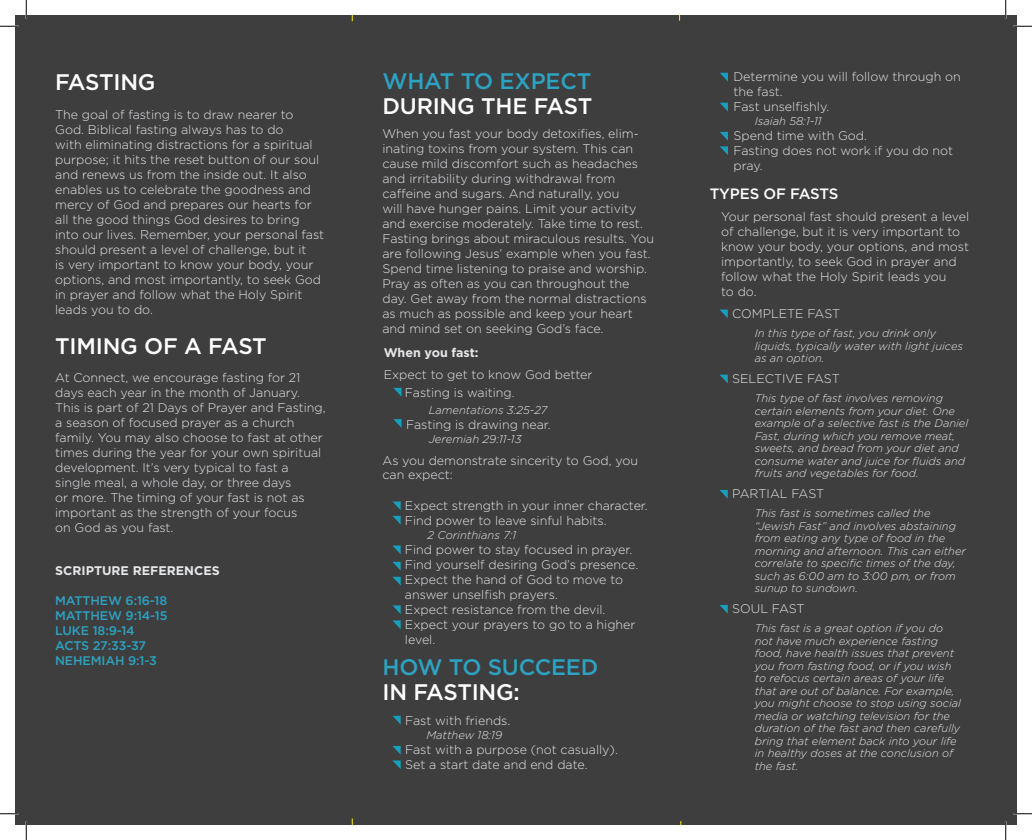
<style>
.page{position:relative;width:1032px;height:840px;background:#fff}
.page>*{position:absolute;margin:0;border:0;box-sizing:border-box;transform-origin:0 0}
.t1{font:500 22.5px "Gotham";letter-spacing:-.01em;color:#fff}
.t2{font:500 22.5px "Gotham";letter-spacing:-.01em;color:#2da2c1}
.t3{font:500 15px "Gotham";color:#fff}
.t4{font:300 12.5px/15px "Gotham";color:#e6e7e9}
.t5{font:500 12.5px/15px "Gotham";letter-spacing:-.01em;color:#2da2c1}
.t6{font:700 12.5px "Gotham";color:#e6e7e9}
.t7{font:italic 300 11.25px "Gotham";color:#e6e7e9}
.t8{font:italic 300 11.12px/12.5px "Gotham";color:#e6e7e9}
</style>
<div class="page">
<div style="left:15px;top:15px;width:1001px;height:810px;background:#3e3e3f"></div>
<svg style="left:392px;top:501px;width:8px;height:9px"></svg>
<svg style="left:392px;top:516px;width:8px;height:8px"></svg>
<svg style="left:393px;top:546px;width:7px;height:8px"></svg>
<svg style="left:393px;top:562px;width:7px;height:8px"></svg>
<svg style="left:393px;top:577px;width:7px;height:8px"></svg>
<svg style="left:392px;top:605px;width:8px;height:9px"></svg>
<svg style="left:392px;top:620px;width:8px;height:9px"></svg>
<svg style="left:720px;top:73px;width:7px;height:8px"></svg>
<svg style="left:720px;top:103px;width:7px;height:8px"></svg>
<svg style="left:720px;top:132px;width:7px;height:22px"></svg>
<svg style="left:393px;top:388px;width:8px;height:8px"></svg>
<svg style="left:393px;top:419px;width:8px;height:8px"></svg>
<svg style="left:720px;top:310px;width:7px;height:8px"></svg>
<svg style="left:720px;top:375px;width:7px;height:8px"></svg>
<svg style="left:720px;top:490px;width:7px;height:8px"></svg>
<svg style="left:393px;top:716px;width:7px;height:8px"></svg>
<svg style="left:392px;top:746px;width:8px;height:8px"></svg>
<svg style="left:720px;top:605px;width:7px;height:8px"></svg>
<svg style="left:393px;top:761px;width:7px;height:8px"></svg>
<svg style="left:0;top:25px;width:19px;height:2px"></svg>
<svg style="left:1013px;top:25px;width:18px;height:2px"></svg>
<svg style="left:0;top:813px;width:19px;height:2px"></svg>
<svg style="left:1013px;top:813px;width:18px;height:2px"></svg>
<svg style="left:25px;top:0;width:2px;height:19px"></svg>
<svg style="left:25px;top:821px;width:2px;height:19px"></svg>
<svg style="left:1005px;top:0;width:1px;height:19px"></svg>
<svg style="left:1005px;top:821px;width:1px;height:19px"></svg>
<h1 class="t1" style="left:55px;top:68px;width:15px">FAST</h1>
<h1 class="t1" style="left:113px;top:68px;width:44px">ING</h1>
<p class="t4" style="left:55px;top:107px;width:270px">The goal of fasting is to draw nearer to God. Biblical fasting always has to do<br>with eliminating distractions for a spiritual purpose; it hits the reset button of our soul and renews us from the inside out. It also enables us to celebrate the goodness and mercy of God and prepares our hearts for all the good things God desires to bring into our lives. Remember, your personal fast should present a level of challenge, but it<br>is very important to know your body, your options, and most importantly, to seek God in prayer and follow what the Holy Spirit leads you to do.</p>
<h1 class="t1" style="left:55px;top:331px;width:182px">TIMING OF A FAST</h1>
<p class="t4" style="left:55px;top:370px;width:272px">At Connect, we encourage fasting for 21 days each year in the month of January.<br>This is part of 21 Days of Prayer and Fasting, a season of focused prayer as a church family. You may also choose to fast at other times during the year for your own spiritual development. It’s very typical to fast a single meal, a whole day, or three days<br>or more. The timing of your fast is not as important as the strength of your focus<br>on God as you fast.</p>
<p class="t6" style="left:55px;top:562px;width:166px">SCRIPTURE REFERENCES</p>
<p class="t5" style="left:55px;top:593px;width:114px">MATTHEW 6:16-18<br>MATTHEW 9:14-15<br>LU KE 18:9-14<br>ACTS 27:33-37<br>N EHEMIAH 9:1-3</p>
<h1 class="t2" style="left:382px;top:67px;width:19px">WHAT</h1>
<h1 class="t2" style="left:460px;top:67px;width:86px">TO EXPECT</h1>
<h1 class="t1" style="left:382px;top:92px;width:115px">DURING THE</h1>
<h1 class="t1" style="left:533px;top:92px;width:15px">FAST</h1>
<p class="t4" style="left:382px;top:126px;width:273px">When you fast your body detoxifies, elim&shy;inating toxins from your system. This can cause mild discomfort such as headaches and irritability during withdrawal from caffeine and sugars. And naturally, you<br>will have hunger pains. Limit your activity and exercise moderately. Take time to rest.<br>Fasting brings about miraculous results. You are following Jesus’ example when you fast.<br>Spend time listening to praise and worship.<br>Pray as often as you can throughout the day. Get away from the normal distractions as much as possible and keep your heart and mind set on seeking God’s face.</p>
<p class="t6" style="left:383px;top:344px;width:96px">When you fast:</p>
<p class="t4" style="left:405px;top:366px;width:189px;line-height:17.5px;text-indent:-21px">Expect to get to know God better<br>Fasting is waiting.</p>
<p class="t7" style="left:428px;top:403px;width:120px">Lamentations 3:25-27</p>
<p class="t4" style="left:406px;top:417px;width:146px">Fasting is drawing near.</p>
<p class="t7" style="left:428px;top:431px;width:94px">Jeremiah 29:11-13</p>
<p class="t4" style="left:382px;top:454px;width:257px;line-height:13.8px">As you demonstrate sincerity to God, you can expect:</p>
<p class="t4" style="left:405px;top:498px;width:244px">Expect strength in your inner character.<br>Find power to leave sinful habits.</p>
<p class="t7" style="left:427px;top:528px;width:90px">2 Corinthians 7:1</p>
<p class="t4" style="left:405px;top:542px;width:235px">Find power to stay focused in prayer.<br>Find yourself desiring God’s presence.<br>Expect the hand of God to move to answer unselfish prayers.<br>Expect resistance from the devil.<br>Expect your prayers to go to a higher level.</p>
<h1 class="t2" style="left:382px;top:653px;width:153px">HOW TO SUCCEED</h1>
<h1 class="t1" style="left:382px;top:678px;width:60px">IN FAST</h1>
<h1 class="t1" style="left:471px;top:678px;width:50px">ING:</h1>
<p class="t4" style="left:405px;top:713px;width:107px">Fast with friends.</p>
<p class="t7" style="left:426px;top:728px;width:77px">Matthew 18:19</p>
<p class="t4" style="left:405px;top:742px;width:214px">Fast with a purpose (not casually).<br>Set a start date and end date.</p>
<p class="t4" style="left:733px;top:69px;width:229px">Determine you will follow through on the fast.<br>Fast unselfishly.</p>
<p class="t7" style="left:754px;top:114px;width:68px">Isaiah 58:1-11</p>
<p class="t4" style="left:733px;top:128px;width:221px">Spend time with God.<br>Fasting does not work if you do not pray.</p>
<p class="t3" style="left:709px;top:184px;width:31px">TYPES</p>
<p class="t3" style="left:763px;top:184px;width:37px">OF FASTS</p>
<p class="t4" style="left:721px;top:208px;width:249px">Your personal fast should present a level of challenge, but it is very important to know your body, your options, and most importantly, to seek God in prayer and follow what the Holy Spirit leads you<br>to do.</p>
<p class="t4" style="left:732px;top:306px;width:109px">COMPLETE FAST</p>
<p class="t8" style="left:754px;top:327px;width:210px">In this type of fast, you drink only liquids, typically water with light juices as an option.</p>
<p class="t4" style="left:732px;top:371px;width:109px">SELECTIVE FAST</p>
<p class="t8" style="left:754px;top:392px;width:215px">This type of fast involves removing certain elements from your diet. One example of a selective fast is the Daniel Fast, during which you remove meat, sweets, and bread from your diet and consume water and juice for fluids and fruits and vegetables for food.</p>
<p class="t4" style="left:732px;top:486px;width:93px">PARTIAL FAST</p>
<p class="t8" style="left:754px;top:507px;width:213px">This fast is sometimes called the “Jewish Fast” and involves abstaining from eating any type of food in the morning and afternoon. This can either correlate to specific times of the day, such as 6:00 am to 3:00 pm, or from sunup to sundown.</p>
<p class="t4" style="left:732px;top:601px;width:74px">SOUL FAST</p>
<p class="t8" style="left:754px;top:622px;width:208px">This fast is a great option if you do not have much experience fasting food, have health issues that prevent you from fasting food, or if you wish to refocus certain areas of your life that are out of balance. For example, you might choose to stop using social media or watching television for the duration of the fast and then carefully bring that element back into your life in healthy doses at the conclusion of the fast.</p>
</div>
